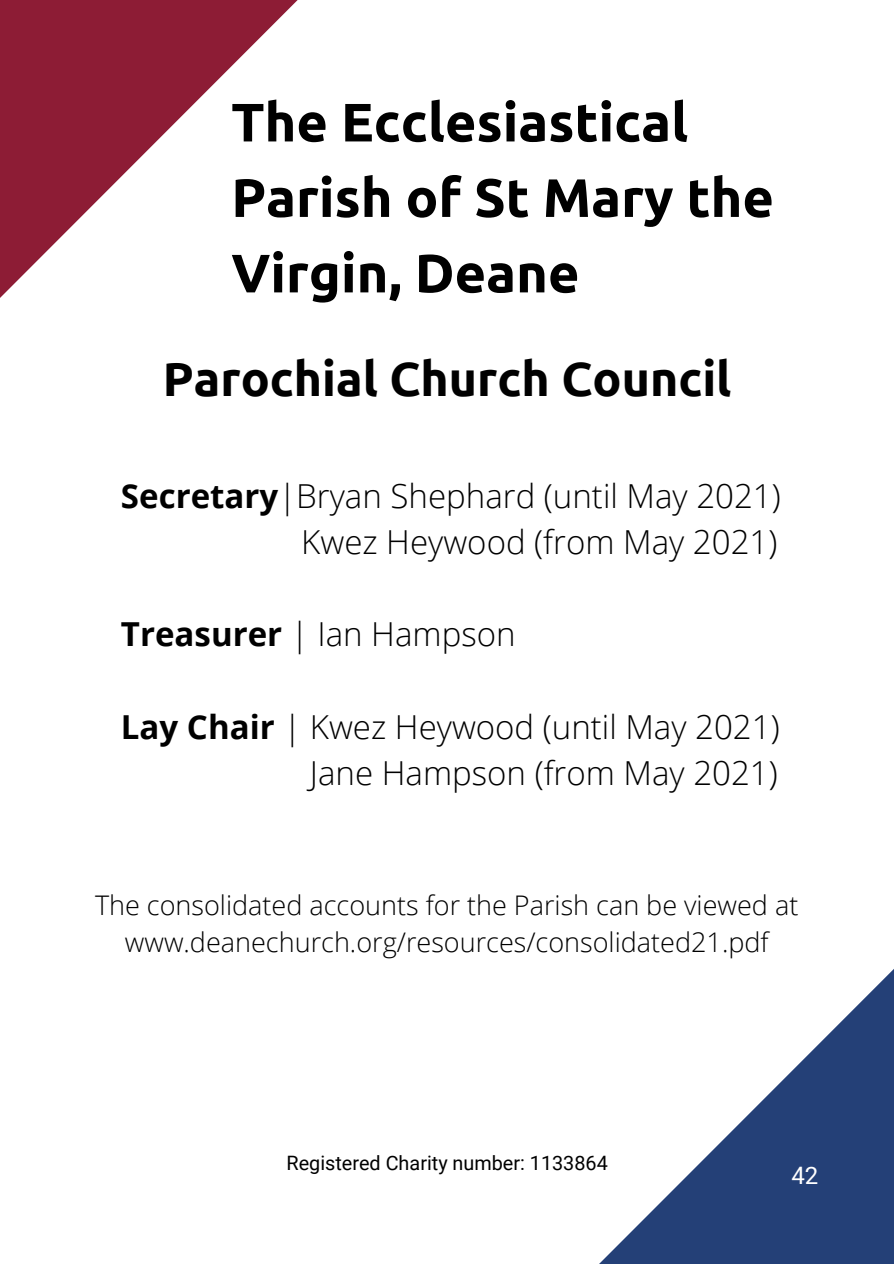
<style>
.page{position:relative;width:894px;height:1264px;background:#fff}
.page>*{position:absolute;margin:0;border:0;box-sizing:border-box;transform-origin:0 0}
.t1{font:700 54px/75.4px "Ubuntu";color:#000}
.t2{font:700 48px "Ubuntu";color:#000}
.t3{font:300 33px/46.2px "Open Sans";color:#000;text-align:right}
.t4{font:300 27px/37.2px "Open Sans";color:#000;text-align:center}
.t5{font:24px "Roboto";color:#fff}
.t6{font:19.8px "Roboto";color:#000}
.s1{font-weight:700}
</style>
<div class="page">
<svg style="left:0;top:0;width:298px;height:298px"></svg>
<svg style="left:600px;top:970px;width:293px;height:293px"></svg>
<h1 class="t1" style="left:231px;top:84px;width:544px">The Ecclesiastical<br>Parish of St Mary the<br>Virgin, Deane</h1>
<h2 class="t2" style="left:163px;top:351px;width:570px">Parochial Church Council</h2>
<p class="t3" style="left:121px;top:472px;width:661px"><span class="s1">Secretary</span>|Bryan Shephard (until May 2021)<br>Kwez Heywood (from May 2021)</p>
<p class="t3" style="left:121px;top:610px;width:396px"><span class="s1">Treasurer</span> | Ian Hampson</p>
<p class="t3" style="left:121px;top:702px;width:660px"><span class="s1">Lay Chair</span> | Kwez Heywood (until May 2021)<br>Jane Hampson (from May 2021)</p>
<p class="t4" style="left:95px;top:885px;width:704px">The consolidated accounts for the Parish can be viewed at www.deanechurch.org/resources/consolidated21.pdf</p>
<p class="t6" style="left:286px;top:1151px;width:322px">Registered Charity number: 1133864</p>
<p class="t5" style="left:791px;top:1161px;width:28px">42</p>
</div>
